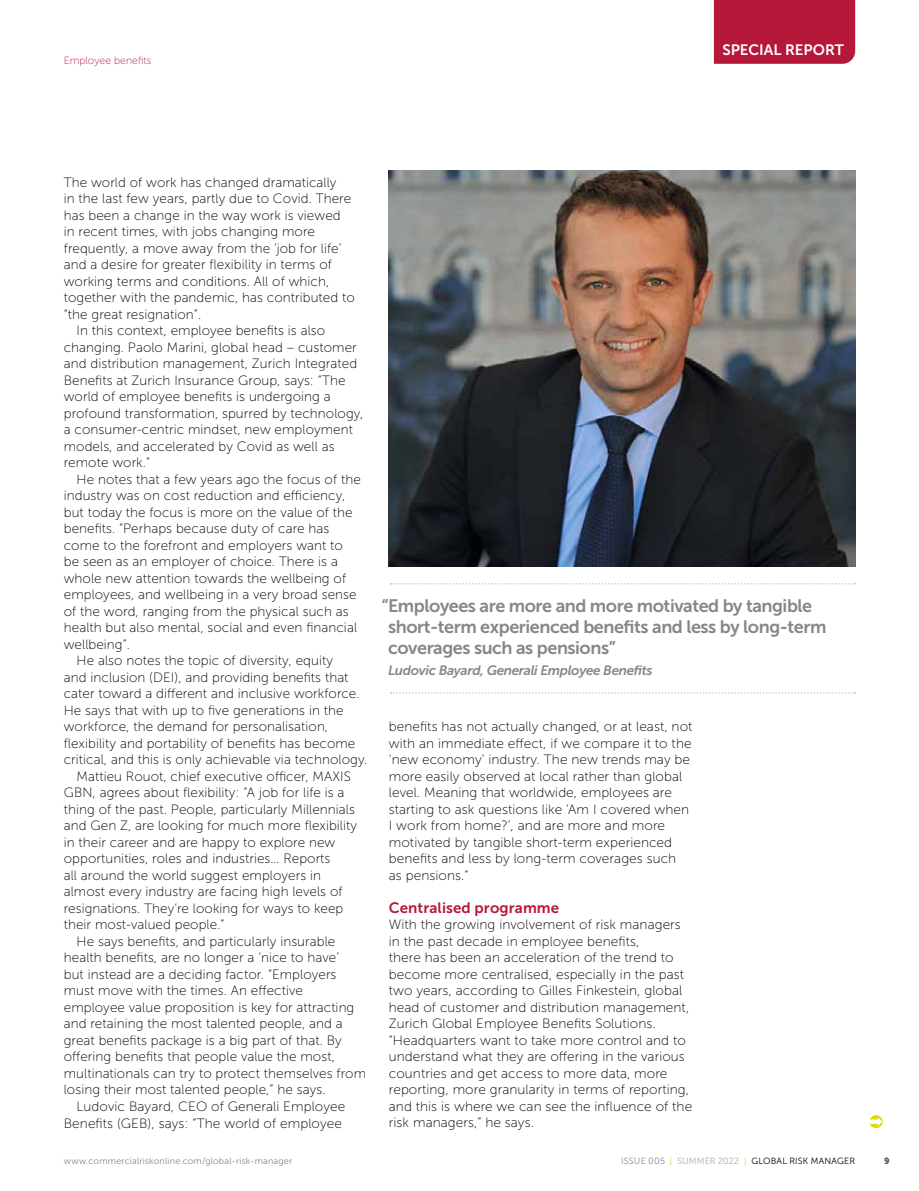
<style>
.page{position:relative;width:919px;height:1191px;background:#fff}
.page>*{position:absolute;margin:0;border:0;box-sizing:border-box;transform-origin:0 0}
.t1{font:18px/21px "Museo Sans 700";letter-spacing:-.025em;color:#878787}
.t2{font:15px "Museo Sans 700";letter-spacing:.005em;color:#b51839}
.t3{font:15px "Museo Sans 700";color:#fff}
.t4{font:13.5px/16.5px "Museo Sans 100";letter-spacing:.005em;color:#000}
.t5{font:italic 13.5px "Museo Sans 700";letter-spacing:-.025em;color:#878787}
.t6{font:10.5px "Museo Sans 100";color:#b51839}
.t7{font:9px "Museo Sans 300";letter-spacing:.025em;color:#878787}
.t8{font:9px "Museo Sans 300";letter-spacing:.02em;color:#000}
.t9{font:9px "Museo Sans 900";color:#575756}
.s1{color:#878787}
.s2{color:#dedc00}
.s3{color:#a8a8a7}
</style>
<div class="page">
<div style="left:713px;top:0;width:142px;height:64px;background:#b51839"></div>
<img style="left:389px;top:170px;width:466px;height:396px">
<svg style="left:390px;top:583px;width:465px;height:1px"></svg>
<svg style="left:390px;top:692px;width:465px;height:1px"></svg>
<svg style="left:870px;top:1115px;width:12px;height:13px"></svg>
<p class="t6" style="left:64px;top:55px;width:89px">Employee benefits</p>
<p class="t3" style="left:722px;top:42px;width:123px">SPECIAL REPORT</p>
<p class="t4" style="left:64px;top:174px;width:274px">The world of work has changed dramatically</p>
<p class="t4" style="left:64px;top:190px;width:289px">in the last few years, partly due to Covid. There</p>
<p class="t4" style="left:64px;top:207px;width:278px">has been a change in the way work is viewed</p>
<p class="t4" style="left:64px;top:223px;width:252px">in recent times, with jobs changing more</p>
<p class="t4" style="left:64px;top:240px;width:279px">frequently, a move away from the ‘job for life’</p>
<p class="t4" style="left:64px;top:256px;width:269px">and a desire for greater flexibility in terms of</p>
<p class="t4" style="left:64px;top:273px;width:267px">working terms and conditions. All of which,</p>
<p class="t4" style="left:64px;top:289px;width:292px">together with the pandemic, has contributed to</p>
<p class="t4" style="left:64px;top:306px;width:139px">“the great resignation”.</p>
<p class="t4" style="left:77px;top:322px;width:250px">In this context, employee benefits is also</p>
<p class="t4" style="left:64px;top:339px;width:294px">changing. Paolo Marini, global head – customer</p>
<p class="t4" style="left:64px;top:355px;width:295px">and distribution management, Zurich Integrated</p>
<p class="t4" style="left:64px;top:372px;width:283px">Benefits at Zurich Insurance Group, says: “The</p>
<p class="t4" style="left:64px;top:388px;width:268px">world of employee benefits is undergoing a</p>
<p class="t4" style="left:64px;top:405px;width:301px">profound transformation, spurred by technology,</p>
<p class="t4" style="left:64px;top:421px;width:291px">a consumer-centric mindset, new employment</p>
<p class="t4" style="left:64px;top:438px;width:272px">models, and accelerated by Covid as well as</p>
<p class="t4" style="left:64px;top:454px;width:88px">remote work.”</p>
<p class="t4" style="left:77px;top:471px;width:286px">He notes that a few years ago the focus of the</p>
<p class="t4" style="left:64px;top:487px;width:283px">industry was on cost reduction and efficiency,</p>
<p class="t4" style="left:64px;top:504px;width:290px">but today the focus is more on the value of the</p>
<p class="t4" style="left:64px;top:520px;width:267px">benefits. “Perhaps because duty of care has</p>
<p class="t4" style="left:64px;top:537px;width:280px">come to the forefront and employers want to</p>
<p class="t4" style="left:64px;top:553px;width:276px">be seen as an employer of choice. There is a</p>
<p class="t4" style="left:64px;top:570px;width:284px">whole new attention towards the wellbeing of</p>
<p class="t4" style="left:64px;top:586px;width:294px">employees, and wellbeing in a very broad sense</p>
<p class="t4" style="left:64px;top:603px;width:286px">of the word, ranging from the physical such as</p>
<p class="t4" style="left:64px;top:619px;width:295px">health but also mental, social and even financial</p>
<p class="t4" style="left:64px;top:636px;width:68px">wellbeing”.</p>
<p class="t4" style="left:77px;top:652px;width:258px">He also notes the topic of diversity, equity</p>
<p class="t4" style="left:64px;top:669px;width:286px">and inclusion (DEI), and providing benefits that</p>
<p class="t4" style="left:64px;top:685px;width:297px">cater toward a different and inclusive workforce.</p>
<p class="t4" style="left:64px;top:702px;width:281px">He says that with up to five generations in the</p>
<p class="t4" style="left:64px;top:718px;width:266px">workforce, the demand for personalisation,</p>
<p class="t4" style="left:64px;top:735px;width:293px">flexibility and portability of benefits has become</p>
<p class="t4" style="left:64px;top:751px;width:305px">critical, and this is only achievable via technology.</p>
<p class="t4" style="left:77px;top:768px;width:276px">Mattieu Rouot, chief executive officer, MAXIS</p>
<p class="t4" style="left:64px;top:784px;width:282px">GBN, agrees about flexibility: “A job for life is a</p>
<p class="t4" style="left:64px;top:801px;width:292px">thing of the past. People, particularly Millennials</p>
<p class="t4" style="left:64px;top:817px;width:295px">and Gen Z, are looking for much more flexibility</p>
<p class="t4" style="left:64px;top:834px;width:273px">in their career and are happy to explore new</p>
<p class="t4" style="left:64px;top:850px;width:268px">opportunities, roles and industries… Reports</p>
<p class="t4" style="left:64px;top:867px;width:259px">all around the world suggest employers in</p>
<p class="t4" style="left:64px;top:883px;width:280px">almost every industry are facing high levels of</p>
<p class="t4" style="left:64px;top:900px;width:281px">resignations. They’re looking for ways to keep</p>
<p class="t4" style="left:64px;top:916px;width:162px">their most-valued people.”</p>
<p class="t4" style="left:77px;top:933px;width:260px">He says benefits, and particularly insurable</p>
<p class="t4" style="left:64px;top:949px;width:277px">health benefits, are no longer a ‘nice to have’</p>
<p class="t4" style="left:64px;top:966px;width:274px">but instead are a deciding factor. “Employers</p>
<p class="t4" style="left:64px;top:982px;width:240px">must move with the times. An effective</p>
<p class="t4" style="left:64px;top:999px;width:292px">employee value proposition is key for attracting</p>
<p class="t4" style="left:64px;top:1015px;width:280px">and retaining the most talented people, and a</p>
<p class="t4" style="left:64px;top:1032px;width:279px">great benefits package is a big part of that. By</p>
<p class="t4" style="left:64px;top:1048px;width:272px">offering benefits that people value the most,</p>
<p class="t4" style="left:64px;top:1065px;width:304px">multinationals can try to protect themselves from</p>
<p class="t4" style="left:64px;top:1081px;width:263px">losing their most talented people,” he says.</p>
<p class="t4" style="left:77px;top:1098px;width:270px">Ludovic Bayard, CEO of Generali Employee</p>
<p class="t4" style="left:64px;top:1114px;width:280px">Benefits (GEB), says: “The world of employee</p>
<h1 class="t1" style="left:388px;top:595px;width:440px;text-indent:-7px">“Employees are more and more motivated by tangible short-term experienced benefits and less by long-term coverages such as pensions”</h1>
<p class="t5" style="left:388px;top:663px;width:266px">Ludovic Bayard, Generali Employee Benefits</p>
<p class="t4" style="left:389px;top:718px;width:305px">benefits has not actually changed, or at least, not with an immediate effect, if we compare it to the ‘new economy’ industry. The new trends may be more easily observed at local rather than global level. Meaning that worldwide, employees are starting to ask questions like ‘Am I covered when I work from home?’, and are more and more motivated by tangible short-term experienced benefits and less by long-term coverages such as pensions.”</p>
<p class="t2" style="left:389px;top:899px;width:172px">Centralised programme</p>
<p class="t4" style="left:389px;top:916px;width:305px">With the growing involvement of risk managers in the past decade in employee benefits,<br>there has been an acceleration of the trend to become more centralised, especially in the past two years, according to Gilles Finkestein, global head of customer and distribution management, Zurich Global Employee Benefits Solutions. “Headquarters want to take more control and to understand what they are offering in the various countries and get access to more data, more reporting, more granularity in terms of reporting, and this is where we can see the influence of the risk managers,” he says.</p>
<p class="t7" style="left:64px;top:1156px;width:230px">www.commercialriskonline.com/global-risk-manager</p>
<p class="t8" style="left:621px;top:1156px;width:235px"><span class="s1">ISSUE 005</span> <span class="s2">|</span> <span class="s3">SUMMER 2022</span> <span class="s2">|</span> GLOBAL RISK MANAGER</p>
<p class="t9" style="left:884px;top:1155px;width:7px">9</p>
</div>
